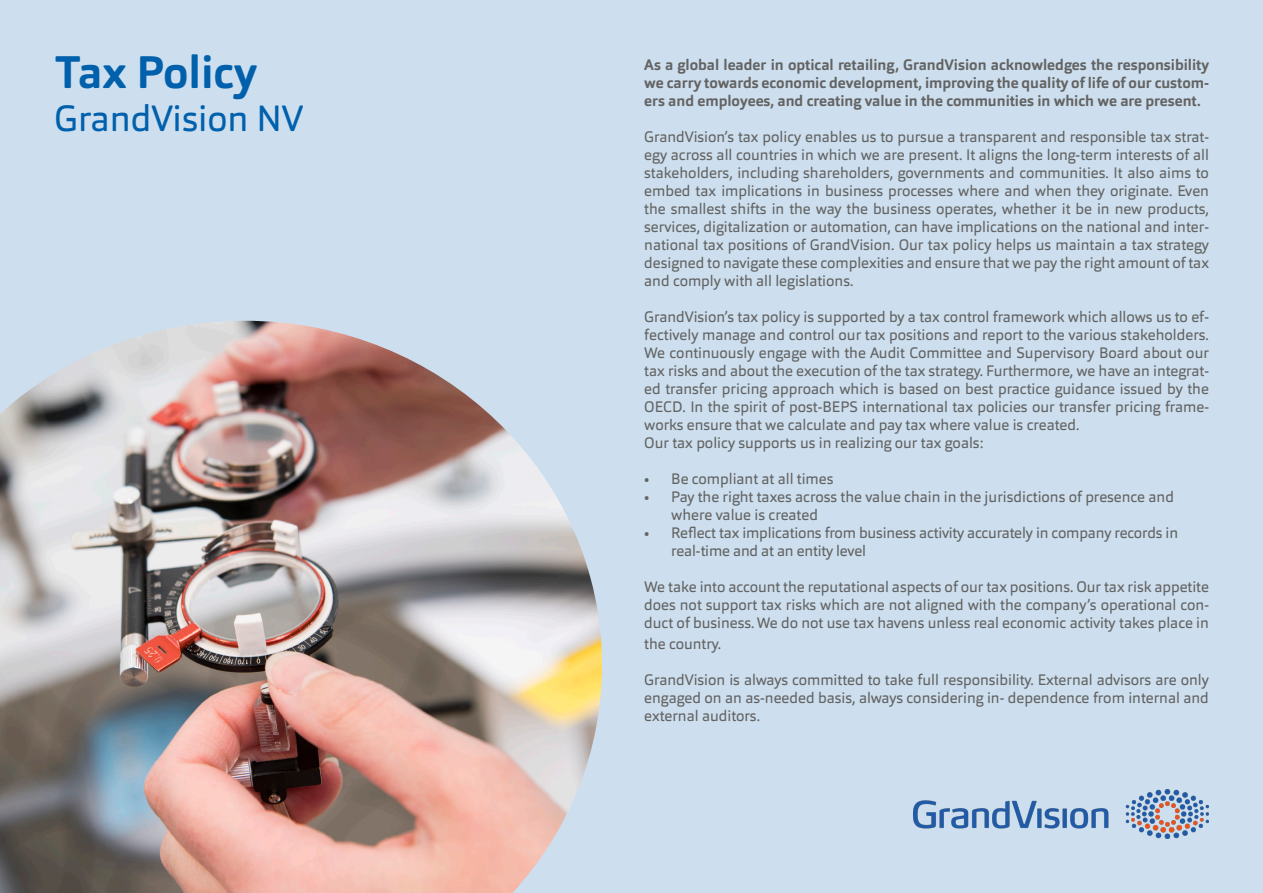
<style>
.page{position:relative;width:1263px;height:893px;background:#cddfee}
.page>*{position:absolute;margin:0;border:0;box-sizing:border-box;transform-origin:0 0}
.t1{font:700 45px "Orgon";color:#0160ac}
.t2{font:36px "Orgon";color:#0160ac}
.t3{font:15px/18px "Orgon";color:#636363;text-align:justify}
.t4{font:700 15px/18px "Orgon";color:#636363;text-align:justify}
</style>
<div class="page">
<img style="left:0;top:321px;width:602px;height:572px">
<img style="left:913px;top:789px;width:296px;height:50px">
<p class="t1" style="left:54px;top:43px;width:205px">Tax Policy</p>
<p class="t2" style="left:54px;top:95px;width:251px">GrandVision NV</p>
<p class="t4" style="left:644px;top:56px;width:566px">As a global leader in optical retailing, GrandVision acknowledges the responsibility we carry towards economic development, improving the quality of life of our custom&shy;ers and employees, and creating value in the communities in which we are present.</p>
<p class="t3" style="left:644px;top:127px;width:566px">GrandVision’s tax policy enables us to pursue a transparent and responsible tax strat&shy;egy across all countries in which we are present. It aligns the long-term interests of all stakeholders, including shareholders, governments and communities. It also aims to embed tax implications in business processes where and when they originate. Even the smallest shifts in the way the business operates, whether it be in new products, services, digitalization or automation, can have implications on the national and inter&shy;national tax positions of GrandVision. Our tax policy helps us maintain a tax strategy designed to navigate these complexities and ensure that we pay the right amount of tax and comply with all legislations.</p>
<p class="t3" style="left:644px;top:307px;width:566px">GrandVision’s tax policy is supported by a tax control framework which allows us to ef&shy;fectively manage and control our tax positions and report to the various stakeholders.<br>We continuously engage with the Audit Committee and Supervisory Board about our tax risks and about the execution of the tax strategy. Furthermore, we have an integrat&shy;ed transfer pricing approach which is based on best practice guidance issued by the OECD. In the spirit of post-BEPS international tax policies our transfer pricing frame&shy;works ensure that we calculate and pay tax where value is created.</p>
<p class="t3" style="left:644px;top:433px;width:341px">Our tax policy supports us in realizing our tax goals:</p>
<p class="t3" style="left:644px;top:469px;width:191px">• Be compliant at all times</p>
<p class="t3" style="left:671px;top:487px;width:504px;text-indent:-27px">• Pay the right taxes across the value chain in the jurisdictions of presence and where value is created</p>
<p class="t3" style="left:671px;top:523px;width:508px;text-indent:-27px">• Reflect tax implications from business activity accurately in company records in real-time and at an entity level</p>
<p class="t3" style="left:644px;top:577px;width:566px">We take into account the reputational aspects of our tax positions. Our tax risk appetite does not support tax risks which are not aligned with the company’s operational con&shy;duct of business. We do not use tax havens unless real economic activity takes place in</p>
<p class="t3" style="left:644px;top:635px;width:78px">the country.</p>
<p class="t3" style="left:644px;top:671px;width:566px">GrandVision is always committed to take full responsibility. External advisors are only engaged on an as-needed basis, always considering in- dependence from internal and external auditors.</p>
</div>
